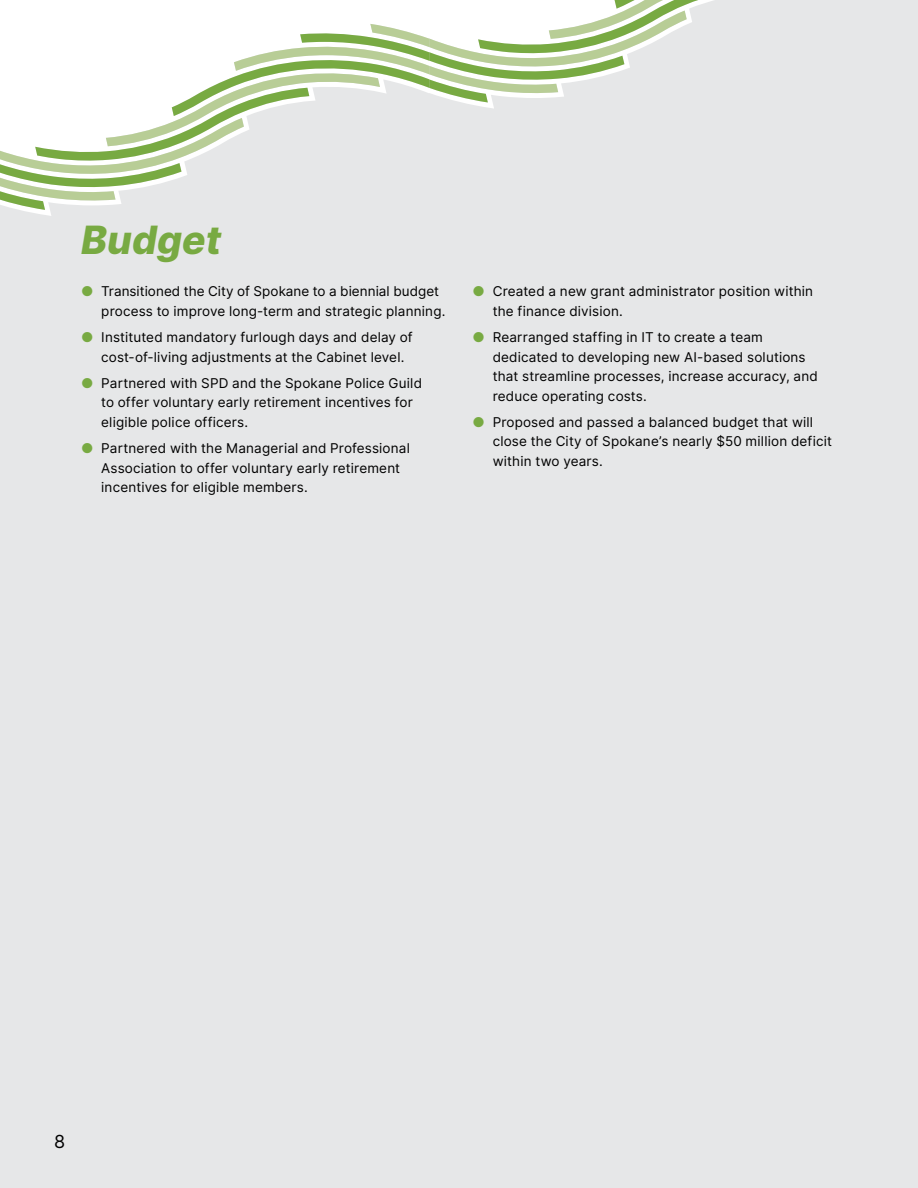
<style>
.page{position:relative;width:918px;height:1188px;background:#e6e7e8}
.page>*{position:absolute;margin:0;border:0;box-sizing:border-box;transform-origin:0 0}
.t1{font:italic 800 39px "Inter";letter-spacing:.005em;color:#78aa42}
.t2{font:18px "Inter";color:#000}
.t3{font:13.5px/19.5px "Inter";letter-spacing:.01em;color:#000}
.s1{color:#78aa42}
</style>
<div class="page">
<svg style="left:0;top:0;width:713px;height:210px"></svg>
<h1 class="t1" style="left:81px;top:210px;width:142px">Budget</h1>
<p class="t3" style="left:101px;top:282px;width:346px;text-indent:-20px"><span class="s1">●</span> Transitioned the City of Spokane to a biennial budget process to improve long-term and strategic planning.</p>
<p class="t3" style="left:101px;top:328px;width:313px;text-indent:-20px"><span class="s1">●</span> Instituted mandatory furlough days and delay of cost-of-living adjustments at the Cabinet level.</p>
<p class="t3" style="left:101px;top:373px;width:322px;text-indent:-20px"><span class="s1">●</span> Partnered with SPD and the Spokane Police Guild to offer voluntary early retirement incentives for eligible police officers.</p>
<p class="t3" style="left:101px;top:439px;width:310px;text-indent:-20px"><span class="s1">●</span> Partnered with the Managerial and Professional<br>Association to offer voluntary early retirement incentives for eligible members.</p>
<p class="t3" style="left:493px;top:282px;width:322px;text-indent:-20px"><span class="s1">●</span> Created a new grant administrator position within the finance division.</p>
<p class="t3" style="left:493px;top:328px;width:327px;text-indent:-20px"><span class="s1">●</span> Rearranged staffing in IT to create a team dedicated to developing new AI-based solutions that streamline processes, increase accuracy, and reduce operating costs.</p>
<p class="t3" style="left:493px;top:412px;width:341px;text-indent:-20px"><span class="s1">●</span> Proposed and passed a balanced budget that will close the City of Spokane’s nearly $50 million deficit within two years.</p>
<h2 class="t2" style="left:54px;top:1128px;width:13px">8</h2>
</div>
